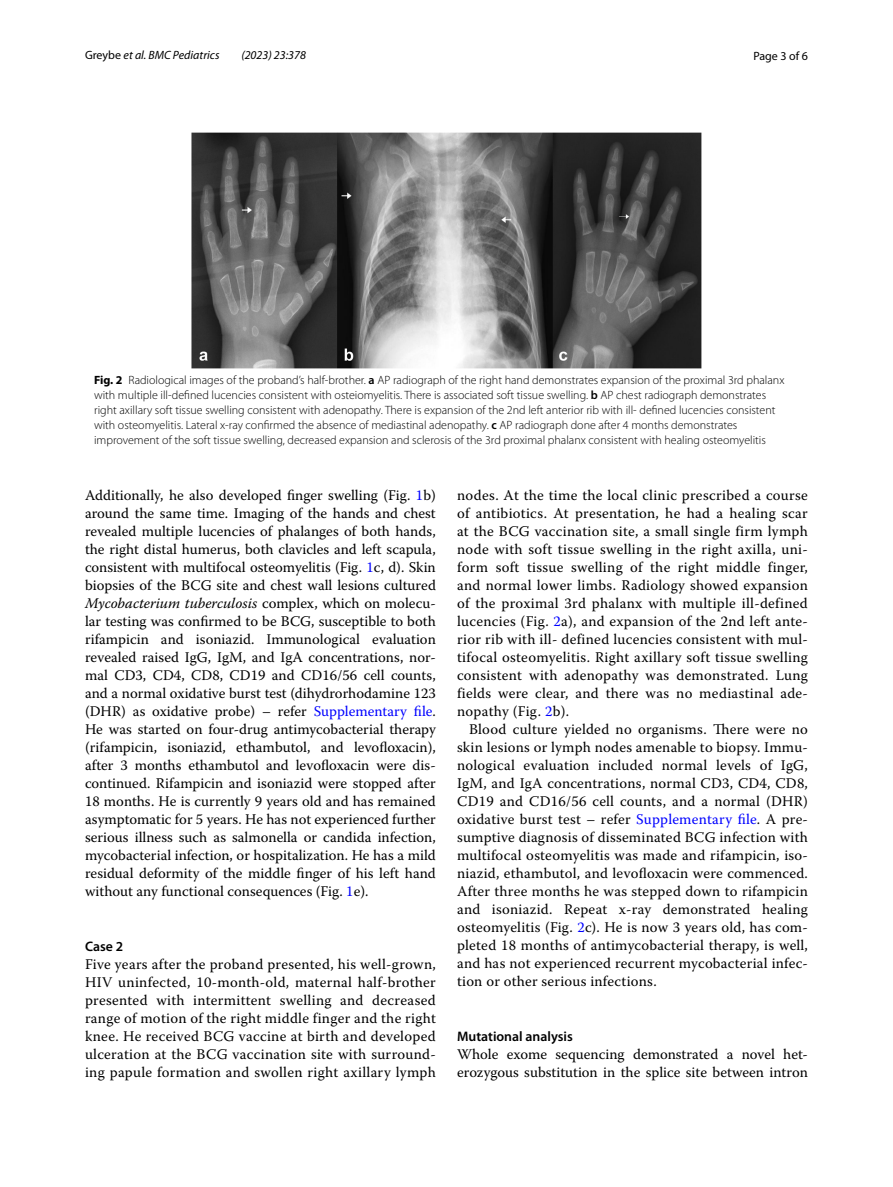
<style>
.page{position:relative;width:893px;height:1187px;background:#fff}
.page>*{position:absolute;margin:0;border:0;box-sizing:border-box;transform-origin:0 0}
.t1{font:14.7px/18px "Warnock Pro";letter-spacing:.01em;color:#000;text-align:justify}
.t2{font:600 13.8px "Myriad Pro";color:#000}
.t3{font:300 12px/15px "Myriad Pro";color:#000}
.t4{font:italic 12px "Myriad Pro";color:#000}
.t5{font:12px "Myriad Pro";color:#000}
.s1{font-style:normal}
.s2{font-weight:700}
.s3{font-weight:600}
.s4{color:#00f}
.s5{font-style:italic}
</style>
<div class="page">
<img style="left:191px;top:133px;width:511px;height:235px">
<p class="t4" style="left:85px;top:48px;width:136px"><span class="s1">Greybe</span> et al. BMC Pediatrics</p>
<p class="t4" style="left:241px;top:48px;width:66px">(2023) 23:378</p>
<p class="t5" style="left:753px;top:48px;width:56px">Page 3 of 6</p>
<p class="t3" style="left:94px;top:372px;width:692px"><span class="s2">Fig. 2</span> Radiological images of the proband’s half-brother. <span class="s3">a</span> AP radiograph of the right hand demonstrates expansion of the proximal 3rd phalanx with multiple ill-defined lucencies consistent with osteiomyelitis. There is associated soft tissue swelling. <span class="s3">b</span> AP chest radiograph demonstrates right axillary soft tissue swelling consistent with adenopathy. There is expansion of the 2nd left anterior rib with ill- defined lucencies consistent with osteomyelitis. Lateral x-ray confirmed the absence of mediastinal adenopathy. <span class="s3">c</span> AP radiograph done after 4 months demonstrates improvement of the soft tissue swelling, decreased expansion and sclerosis of the 3rd proximal phalanx consistent with healing osteomyelitis</p>
<p class="t1" style="left:85px;top:486px;width:352px">Additionally, he also developed finger swelling (Fig. <span class="s4">1</span>b) around the same time. Imaging of the hands and chest revealed multiple lucencies of phalanges of both hands, the right distal humerus, both clavicles and left scapula, consistent with multifocal osteomyelitis (Fig. <span class="s4">1</span>c, d). Skin biopsies of the BCG site and chest wall lesions cultured <span class="s5">Mycobacterium tuberculosis</span> complex, which on molecu&shy;lar testing was confirmed to be BCG, susceptible to both rifampicin and isoniazid. Immunological evaluation revealed raised IgG, IgM, and IgA concentrations, nor&shy;mal CD3, CD4, CD8, CD19 and CD16/56 cell counts, and a normal oxidative burst test (dihydrorhodamine 123 (DHR) as oxidative probe) – refer <span class="s4">Supplementary file</span>.<br>He was started on four-drug antimycobacterial therapy (rifampicin, isoniazid, ethambutol, and levofloxacin), after 3 months ethambutol and levofloxacin were dis&shy;continued. Rifampicin and isoniazid were stopped after 18 months. He is currently 9 years old and has remained asymptomatic for 5 years. He has not experienced further serious illness such as salmonella or candida infection, mycobacterial infection, or hospitalization. He has a mild residual deformity of the middle finger of his left hand without any functional consequences (Fig. <span class="s4">1</span>e).</p>
<p class="t2" style="left:85px;top:937px;width:40px">Case 2</p>
<p class="t1" style="left:85px;top:954px;width:352px">Five years after the proband presented, his well-grown, HIV uninfected, 10-month-old, maternal half-brother presented with intermittent swelling and decreased range of motion of the right middle finger and the right knee. He received BCG vaccine at birth and developed ulceration at the BCG vaccination site with surround&shy;ing papule formation and swollen right axillary lymph</p>
<p class="t1" style="left:457px;top:486px;width:352px">nodes. At the time the local clinic prescribed a course of antibiotics. At presentation, he had a healing scar at the BCG vaccination site, a small single firm lymph node with soft tissue swelling in the right axilla, uni&shy;form soft tissue swelling of the right middle finger, and normal lower limbs. Radiology showed expansion of the proximal 3rd phalanx with multiple ill-defined lucencies (Fig. <span class="s4">2</span>a), and expansion of the 2nd left ante&shy;rior rib with ill- defined lucencies consistent with mul&shy;tifocal osteomyelitis. Right axillary soft tissue swelling consistent with adenopathy was demonstrated. Lung fields were clear, and there was no mediastinal ade&shy;nopathy (Fig. <span class="s4">2</span>b).</p>
<p class="t1" style="left:457px;top:720px;width:352px;text-indent:12px">Blood culture yielded no organisms. There were no skin lesions or lymph nodes amenable to biopsy. Immu&shy;nological evaluation included normal levels of IgG, IgM, and IgA concentrations, normal CD3, CD4, CD8, CD19 and CD16/56 cell counts, and a normal (DHR) oxidative burst test – refer <span class="s4">Supplementary file</span>. A pre&shy;sumptive diagnosis of disseminated BCG infection with multifocal osteomyelitis was made and rifampicin, iso&shy;niazid, ethambutol, and levofloxacin were commenced.<br>After three months he was stepped down to rifampicin and isoniazid. Repeat x-ray demonstrated healing osteomyelitis (Fig. <span class="s4">2</span>c). He is now 3 years old, has com&shy;pleted 18 months of antimycobacterial therapy, is well, and has not experienced recurrent mycobacterial infec&shy;tion or other serious infections.</p>
<p class="t2" style="left:457px;top:1027px;width:117px">Mutational analysis</p>
<p class="t1" style="left:457px;top:1044px;width:352px">Whole exome sequencing demonstrated a novel het&shy;erozygous substitution in the splice site between intron</p>
</div>
